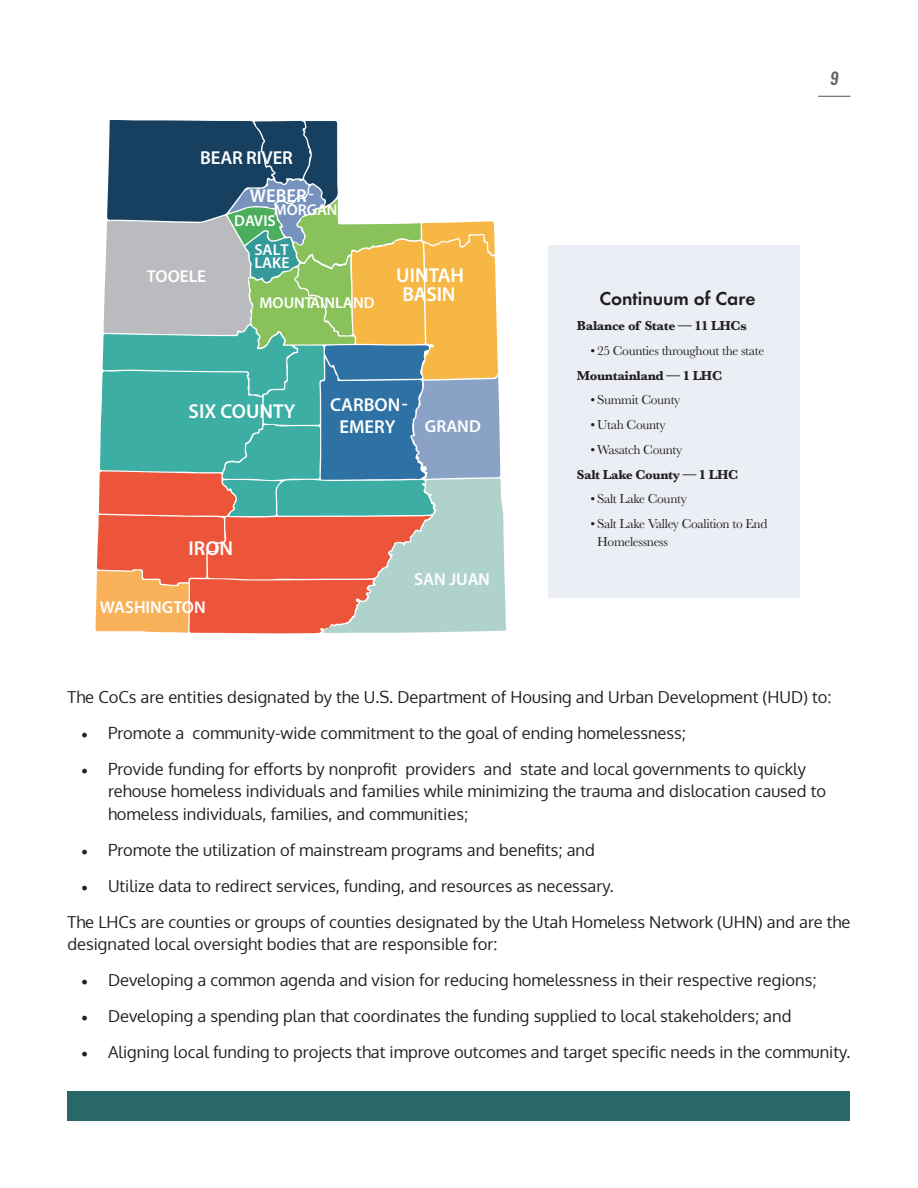
<style>
.page{position:relative;width:918px;height:1188px;background:#fff}
.page>*{position:absolute;margin:0;border:0;box-sizing:border-box;transform-origin:0 0}
.t1{font:600 20.25px "Myriad Pro";letter-spacing:-.015em;color:#fff}
.t2{font:600 20.1px "Myriad Pro";color:#fff}
.t3{font:600 19.5px "Futura T";color:#231f20}
.t4{font:600 18.75px/22.5px "Myriad Pro";color:#fff;text-align:center}
.t5{font:600 17.25px "Myriad Pro";color:#fff}
.t6{font:16.5px/22.5px "Oxygen";color:#231f20}
.t7{font:500 16.5px "Oswald";color:#636366}
.t8{font:600 16.05px "Myriad Pro";color:#fff}
.t9{font:600 15.9px/12.9px "Myriad Pro";color:#fff}
.t10{font:600 15.75px "Myriad Pro";letter-spacing:-.005em;color:#fff}
.t11{font:13.5px "Baskerville";letter-spacing:-.025em;color:#231f20}
.t12{font:700 13.5px "Baskerville";letter-spacing:-.025em;color:#231f20}
.s1{font-family:"Minion Pro";font-size:18px}
</style>
<div class="page">
<hr style="left:818px;top:96px;width:33px;height:1px;background:#636366">
<div style="left:68px;top:1091px;width:782px;height:29px;background:#286868"></div>
<div style="left:549px;top:245px;width:251px;height:352px;background:#ebeef5"></div>
<svg style="left:95px;top:120px;width:411px;height:514px;background:#9da393"></svg>
<p class="t4" style="left:200px;top:146px;width:94px">BEAR RIVER</p>
<p class="t4" style="left:250px;top:184px;width:58px">WEBER</p>
<p class="t8" style="left:309px;top:185px;width:7px">-</p>
<p class="t5" style="left:147px;top:265px;width:61px">TOOELE</p>
<p class="t10" style="left:274px;top:200px;width:65px">MORGAN</p>
<p class="t9" style="left:234px;top:214px;width:43px">DAVIS</p>
<p class="t9" style="left:254px;top:243px;width:37px">SALT<br>LAKE</p>
<p class="t9" style="left:259px;top:295px;width:117px">MOUNTAINLAND</p>
<p class="t2" style="left:396px;top:262px;width:69px">UINTAH</p>
<p class="t1" style="left:403px;top:281px;width:55px">BASIN</p>
<p class="t2" style="left:189px;top:398px;width:108px">SIX COUNTY</p>
<p class="t4" style="left:330px;top:393px;width:79px">CARBON-<br>EMERY</p>
<p class="t5" style="left:425px;top:415px;width:57px">GRAND</p>
<p class="t2" style="left:189px;top:536px;width:46px">IRON</p>
<p class="t5" style="left:100px;top:596px;width:107px">WASHINGTON</p>
<p class="t5" style="left:414px;top:568px;width:77px">SAN JUAN</p>
<p class="t7" style="left:830px;top:67px;width:10px">9</p>
<p class="t3" style="left:599px;top:287px;width:158px">Continuum of Care</p>
<p class="t12" style="left:577px;top:316px;width:172px">Balance of State — 11 LHCs</p>
<p class="t11" style="left:590px;top:342px;width:175px">• 25 Counties throughout the state</p>
<p class="t12" style="left:577px;top:366px;width:147px">Mountainland — 1 LHC</p>
<p class="t11" style="left:590px;top:391px;width:92px">• Summit County</p>
<p class="t11" style="left:590px;top:416px;width:77px">• Utah County</p>
<p class="t11" style="left:590px;top:441px;width:94px">• Wasatch County</p>
<p class="t12" style="left:577px;top:465px;width:163px">Salt Lake County — 1 LHC</p>
<p class="t11" style="left:590px;top:490px;width:98px">• Salt Lake County</p>
<p class="t11" style="left:590px;top:515px;width:179px">• Salt Lake Valley Coalition to End</p>
<p class="t11" style="left:597px;top:533px;width:72px">Homelessness</p>
<p class="t6" style="left:68px;top:686px;width:765px">The CoCs are entities designated by the U.S. Department of Housing and Urban Development (HUD) to:</p>
<p class="t6" style="left:81px;top:722px;width:607px"><span class="s1">•</span> Promote a community-wide commitment to the goal of ending homelessness;</p>
<p class="t6" style="left:108px;top:758px;width:720px;text-indent:-27px"><span class="s1">•</span> Provide funding for efforts by nonprofit providers and state and local governments to quickly rehouse homeless individuals and families while minimizing the trauma and dislocation caused to homeless individuals, families, and communities;</p>
<p class="t6" style="left:81px;top:839px;width:515px"><span class="s1">•</span> Promote the utilization of mainstream programs and benefits; and</p>
<p class="t6" style="left:81px;top:875px;width:534px"><span class="s1">•</span> Utilize data to redirect services, funding, and resources as necessary.</p>
<p class="t6" style="left:68px;top:911px;width:785px">The LHCs are counties or groups of counties designated by the Utah Homeless Network (UHN) and are the designated local oversight bodies that are responsible for:</p>
<p class="t6" style="left:81px;top:969px;width:737px"><span class="s1">•</span> Developing a common agenda and vision for reducing homelessness in their respective regions;</p>
<p class="t6" style="left:81px;top:1005px;width:712px"><span class="s1">•</span> Developing a spending plan that coordinates the funding supplied to local stakeholders; and</p>
<p class="t6" style="left:81px;top:1041px;width:771px"><span class="s1">•</span> Aligning local funding to projects that improve outcomes and target specific needs in the community.</p>
</div>
